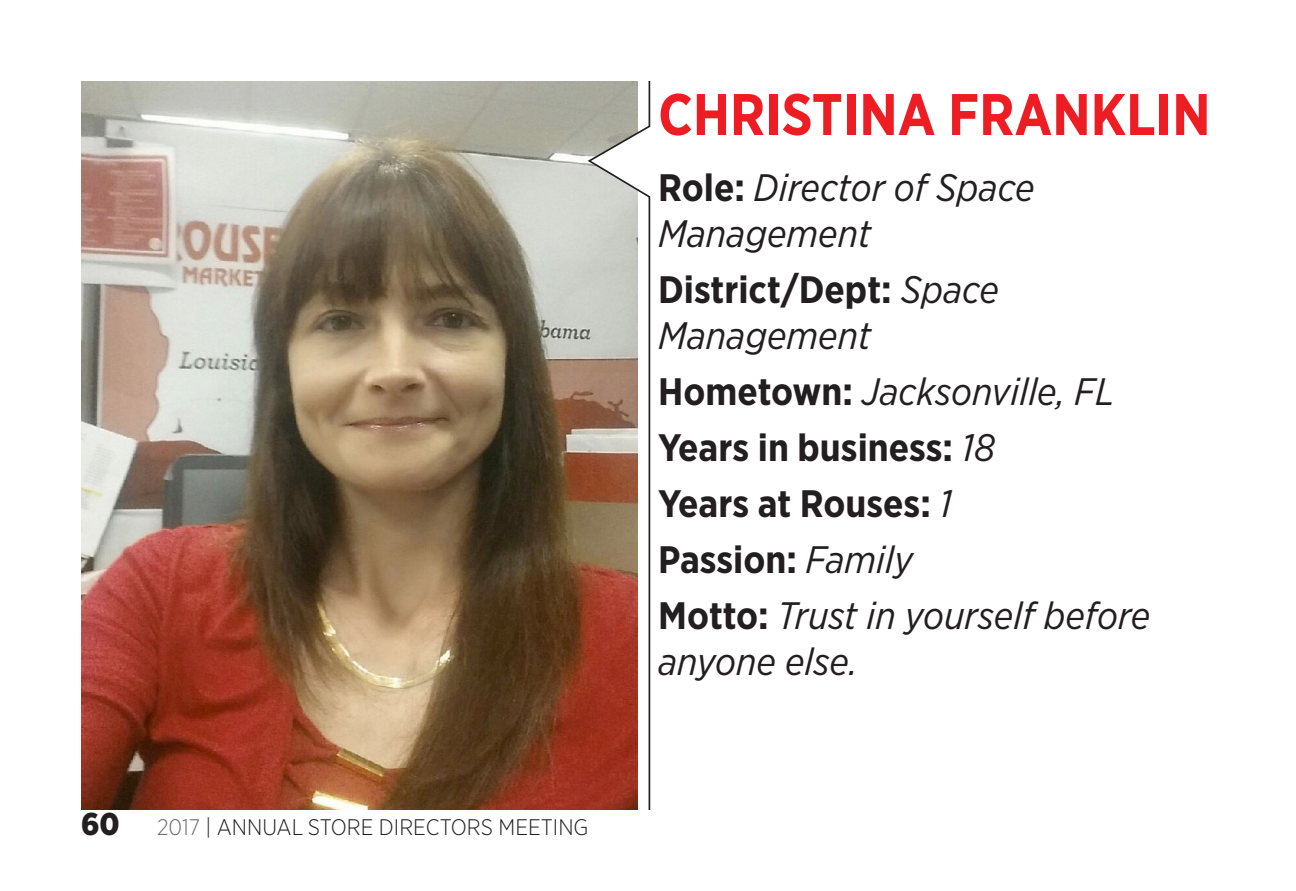
<style>
.page{position:relative;width:1296px;height:891px;background:#fff}
.page>*{position:absolute;margin:0;border:0;box-sizing:border-box;transform-origin:0 0}
.t1{font:700 58.5px "Gotham Narrow";color:#ee1d23;scale:.96 1}
.t2{font:italic 38.25px/45.9px "Gotham Narrow";color:#231f20}
.t3{font:700 38.25px "Gotham Narrow";color:#231f20}
.t4{font:300 22.5px "Gotham Narrow";color:#231f20}
.s1{font-weight:900;font-size:31.5px}
.s2{color:#6c6d70}
.s3{font-weight:700;font-style:normal}
.s4{font-weight:400;font-style:italic}
</style>
<div class="page">
<img style="left:81px;top:81px;width:505px;height:729px">
<svg style="left:586px;top:81px;width:65px;height:729px"></svg>
<p class="t4" style="left:81px;top:814px;width:509px"><span class="s1">60</span> <span class="s2">2017</span> | ANNUAL STORE DIRECTORS MEETING</p>
<p class="t1" style="left:658px;top:77px;width:577px">CHRISTINA FRANKLIN</p>
<p class="t2" style="left:658px;top:164px;width:378px"><span class="s3">Role:</span> Director of Space<br>Management</p>
<p class="t2" style="left:658px;top:266px;width:343px"><span class="s3">District/Dept:</span> Space<br>Management</p>
<p class="t2" style="left:658px;top:368px;width:458px"><span class="s3">Hometown:</span> Jacksonville, FL</p>
<p class="t3" style="left:658px;top:423px;width:339px">Years in business: <span class="s4">18</span></p>
<p class="t3" style="left:658px;top:479px;width:296px">Years at Rouses: <span class="s4">1</span></p>
<p class="t3" style="left:658px;top:535px;width:257px">Passion: <span class="s4">Family</span></p>
<p class="t2" style="left:658px;top:592px;width:494px"><span class="s3">Motto:</span> Trust in yourself before anyone else.</p>
</div>
